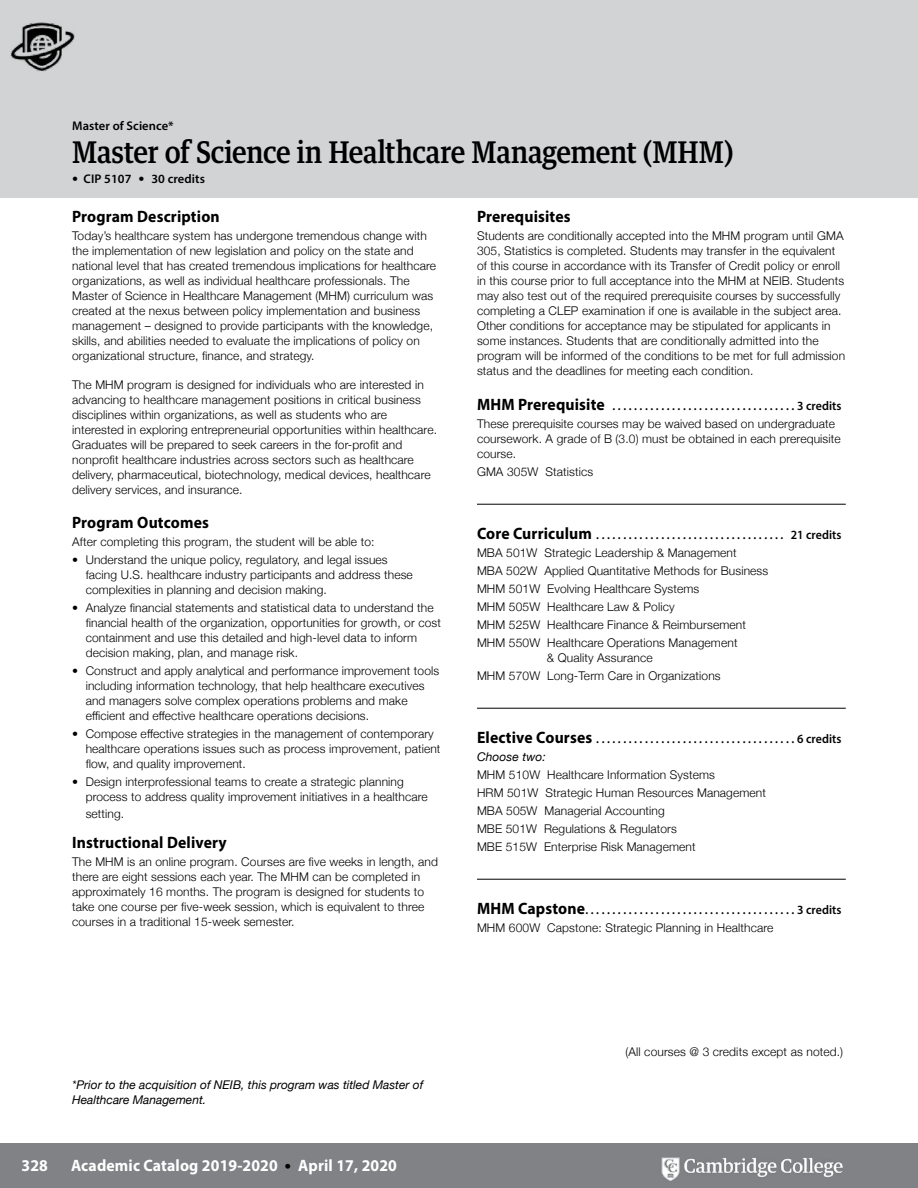
<style>
.page{position:relative;width:918px;height:1188px;background:#fff}
.page>*{position:absolute;margin:0;border:0;box-sizing:border-box;transform-origin:0 0}
.cht_h1-egypt{font:500 30px "Guardian Text Egyp";letter-spacing:-.01em;color:#000;scale:.9 1}
.bul-2{font:700 16.5px "Myriad Pro";letter-spacing:.01em;color:#000;scale:.95 1}
.t1{font:700 16.5px "Myriad Pro";letter-spacing:.01em;color:#fff;scale:.95 1}
.txt-2{font:600 12.6px "Myriad Pro";letter-spacing:.005em;color:#000;scale:.95 1}
.txt-2-2{font:600 12.6px "Myriad Pro";letter-spacing:.005em;color:#000}
.txt-0_b{font:600 12.6px "Myriad Pro";letter-spacing:.005em;color:#000}
.txt-9{font:300 12px/15px "Helvetica Neue";letter-spacing:.01em;color:#000}
.bul-2-2{font:300 12px/15px "Helvetica Neue";letter-spacing:.01em;color:#000}
.bul-9{font:300 12px/15px "Helvetica Neue";letter-spacing:.01em;color:#000}
.txt-2-3{font:300 12px/15px "Helvetica Neue";letter-spacing:.01em;color:#000}
.txt-2-4{font:italic 12px/14.4px "Helvetica Neue";color:#000}
.s1{font-family:"Helvetica Neue";font-weight:300;font-size:12px}
.s2{font-weight:700;font-size:16.5px}
.s3{font-family:"Helvetica Neue";font-weight:300;font-size:13.5px;color:#000}
</style>
<div class="page">
<div style="left:0;top:0;width:918px;height:198px;background:#d1d3d4"></div>
<div style="left:0;top:1143px;width:918px;height:45px;background:#808285"></div>
<img style="left:661px;top:1157px;width:182px;height:24px">
<img style="left:11px;top:23px;width:63px;height:49px">
<hr style="left:477px;top:504px;width:369px;height:1px;background:#000">
<hr style="left:477px;top:708px;width:369px;height:1px;background:#000">
<hr style="left:477px;top:879px;width:369px;height:1px;background:#000">
<p class="txt-0_b" style="left:72px;top:118px;width:103px">Master of Science*</p>
<p class="cht_h1-egypt" style="left:72px;top:127px;width:736px">Master of Science in Healthcare Management (MHM)</p>
<p class="txt-2-2" style="left:72px;top:170px;width:134px"><span class="s1">•</span> CIP 5107 <span class="s1">•</span> 30 credits</p>
<p class="bul-2" style="left:72px;top:206px;width:157px">Program Description</p>
<p class="txt-9" style="left:72px;top:227px;width:365px">Today’s healthcare system has undergone tremendous change with the implementation of new legislation and policy on the state and national level that has created tremendous implications for healthcare organizations, as well as individual healthcare professionals. The Master of Science in Healthcare Management (MHM) curriculum was created at the nexus between policy implementation and business management – designed to provide participants with the knowledge, skills, and abilities needed to evaluate the implications of policy on organizational structure, finance, and strategy.</p>
<p class="txt-9" style="left:72px;top:376px;width:366px">The MHM program is designed for individuals who are interested in advancing to healthcare management positions in critical business disciplines within organizations, as well as students who are interested in exploring entrepreneurial opportunities within healthcare.<br>Graduates will be prepared to seek careers in the for-profit and nonprofit healthcare industries across sectors such as healthcare delivery, pharmaceutical, biotechnology, medical devices, healthcare delivery services, and insurance.</p>
<p class="bul-2" style="left:72px;top:512px;width:145px">Program Outcomes</p>
<p class="bul-2-2" style="left:72px;top:533px;width:304px">After completing this program, the student will be able to:</p>
<p class="bul-2-2" style="left:86px;top:551px;width:329px;text-indent:-14px">• Understand the unique policy, regulatory, and legal issues facing U.S. healthcare industry participants and address these complexities in planning and decision making.</p>
<p class="bul-2-2" style="left:86px;top:599px;width:357px;text-indent:-14px">• Analyze financial statements and statistical data to understand the financial health of the organization, opportunities for growth, or cost containment and use this detailed and high-level data to inform decision making, plan, and manage risk.</p>
<p class="bul-2-2" style="left:86px;top:662px;width:355px;text-indent:-14px">• Construct and apply analytical and performance improvement tools including information technology, that help healthcare executives and managers solve complex operations problems and make efficient and effective healthcare operations decisions.</p>
<p class="bul-2-2" style="left:86px;top:725px;width:356px;text-indent:-14px">• Compose effective strategies in the management of contemporary healthcare operations issues such as process improvement, patient flow, and quality improvement.</p>
<p class="bul-9" style="left:86px;top:773px;width:344px;text-indent:-14px">• Design interprofessional teams to create a strategic planning process to address quality improvement initiatives in a healthcare</p>
<p class="bul-9" style="left:86px;top:805px;width:40px">setting.</p>
<p class="bul-2" style="left:72px;top:831px;width:164px">Instructional Delivery</p>
<p class="txt-9" style="left:72px;top:853px;width:367px">The MHM is an online program. Courses are five weeks in length, and there are eight sessions each year. The MHM can be completed in approximately 16 months. The program is designed for students to take one course per five-week session, which is equivalent to three courses in a traditional 15-week semester.</p>
<p class="bul-2" style="left:477px;top:206px;width:100px">Prerequisites</p>
<p class="txt-9" style="left:477px;top:227px;width:370px">Students are conditionally accepted into the MHM program until GMA 305, Statistics is completed. Students may transfer in the equivalent of this course in accordance with its Transfer of Credit policy or enroll in this course prior to full acceptance into the MHM at NEIB. Students may also test out of the required prerequisite courses by successfully completing a CLEP examination if one is available in the subject area.<br>Other conditions for acceptance may be stipulated for applicants in some instances. Students that are conditionally admitted into the program will be informed of the conditions to be met for full admission status and the deadlines for meeting each condition.</p>
<p class="txt-2" style="left:477px;top:397px;width:144px"><span class="s2">MHM Prerequisite</span> ..................................</p>
<p class="txt-2" style="left:797px;top:397px;width:48px">3 credits</p>
<p class="txt-2-3" style="left:477px;top:415px;width:365px">These prerequisite courses may be waived based on undergraduate coursework. A grade of B (3.0) must be obtained in each prerequisite course.</p>
<p class="bul-9" style="left:477px;top:463px;width:118px">GMA 305W Statistics</p>
<p class="txt-2" style="left:477px;top:526px;width:129px"><span class="s2">Core Curriculum</span> ....................................</p>
<p class="txt-2" style="left:791px;top:526px;width:55px">21 credits</p>
<p class="bul-2-2" style="left:477px;top:544px;width:261px">MBA 501W Strategic Leadership &amp; Management</p>
<p class="bul-2-2" style="left:477px;top:562px;width:293px">MBA 502W Applied Quantitative Methods for Business</p>
<p class="bul-2-2" style="left:477px;top:580px;width:224px">MHM 501W Evolving Healthcare Systems</p>
<p class="bul-2-2" style="left:477px;top:598px;width:199px">MHM 505W Healthcare Law &amp; Policy</p>
<p class="bul-2-2" style="left:477px;top:616px;width:270px">MHM 525W Healthcare Finance &amp; Reimbursement</p>
<p class="bul-2-2" style="left:547px;top:634px;width:192px;text-indent:-70px">MHM 550W Healthcare Operations Management &amp; Quality Assurance</p>
<p class="bul-9" style="left:477px;top:667px;width:245px">MHM 570W Long-Term Care in Organizations</p>
<p class="txt-2" style="left:477px;top:730px;width:129px"><span class="s2">Elective Courses</span> .....................................</p>
<p class="txt-2" style="left:797px;top:730px;width:48px">6 credits</p>
<p class="txt-2-4" style="left:477px;top:750px;width:70px">Choose two:</p>
<p class="bul-2-2" style="left:477px;top:766px;width:239px">MHM 510W Healthcare Information Systems</p>
<p class="bul-2-2" style="left:477px;top:784px;width:290px">HRM 501W Strategic Human Resources Management</p>
<p class="bul-2-2" style="left:477px;top:802px;width:189px">MBA 505W Managerial Accounting</p>
<p class="bul-2-2" style="left:477px;top:820px;width:201px">MBE 501W Regulations &amp; Regulators</p>
<p class="bul-9" style="left:477px;top:838px;width:220px">MBE 515W Enterprise Risk Management</p>
<p class="txt-2" style="left:477px;top:901px;width:118px"><span class="s2">MHM Capstone</span>.......................................</p>
<p class="txt-2" style="left:797px;top:901px;width:48px">3 credits</p>
<p class="txt-9" style="left:477px;top:919px;width:298px">MHM 600W Capstone: Strategic Planning in Healthcare</p>
<p class="txt-2-4" style="left:72px;top:1079px;width:353px">*Prior to the acquisition of NEIB, this program was titled Master of<br>Healthcare Management.</p>
<h2 class="t1" style="left:22px;top:1154px;width:29px">328</h2>
<h2 class="t1" style="left:71px;top:1154px;width:345px">Academic Catalog 2019-2020 <span class="s3">•</span> April 17, 2020</h2>
<p class="txt-9" style="left:626px;top:1043px;width:219px">(All courses @ 3 credits except as noted.)</p>
</div>
